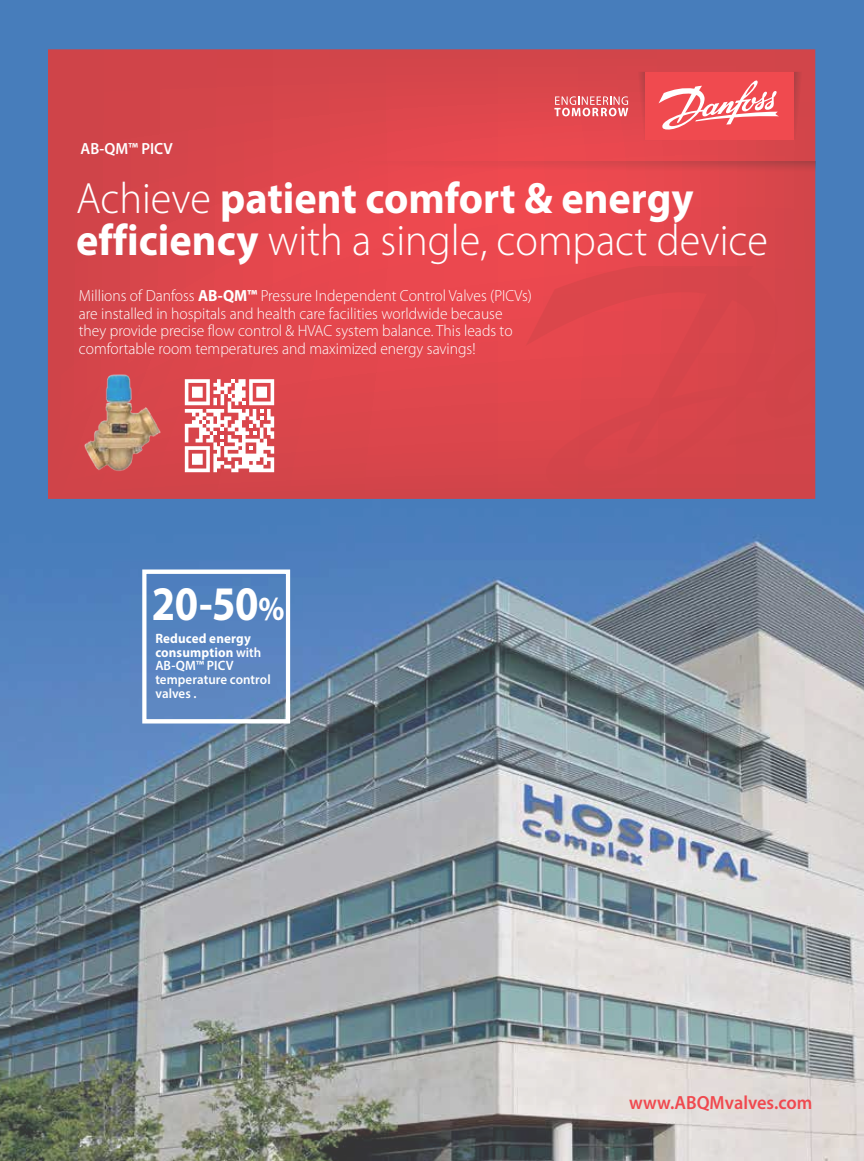
<style>
.page{position:relative;width:864px;height:1161px;background:#fff}
.page>*{position:absolute;margin:0;border:0;box-sizing:border-box;transform-origin:0 0}
.t1{font:700 48.45px "Myriad Pro";color:#fff;scale:.87 1}
.t2{font:300 44.1px/42.6px "Myriad Pro";color:#fff;scale:.96 1}
.t3{font:600 19.05px "Myriad Pro";color:#ed1c24;scale:.96 1}
.t4{font:300 16.2px/17.5px "Myriad Pro";color:#fff;scale:.96 1}
.t5{font:600 16.2px "Myriad Pro";color:#fff;scale:.96 1}
.t6{font:600 13.65px/13.6px "Myriad Pro";letter-spacing:.005em;color:#fff;scale:.96 1}
.s1{font-weight:700}
.s2{font-size:33.9px}
</style>
<div class="page">
<img style="left:0;top:0;width:864px;height:1161px">
<svg style="left:48px;top:49px;width:767px;height:450px;background:#dc464c"></svg>
<svg style="left:526px;top:267px;width:289px;height:223px;background:#d8454b"></svg>
<svg style="left:794px;top:72px;width:12px;height:67px"></svg>
<svg style="left:348px;top:162px;width:467px;height:12px;background:#de464c"></svg>
<div style="left:645px;top:72px;width:149px;height:67px;background:#f04a4f"></div>
<svg style="left:554px;top:72px;width:91px;height:67px;background:#df565b"></svg>
<svg style="left:659px;top:80px;width:120px;height:50px"></svg>
<div style="left:142px;top:570px;width:148px;height:153px;border:4px solid #fff"></div>
<img style="left:82px;top:372px;width:79px;height:101px">
<svg style="left:185px;top:379px;width:89px;height:93px"></svg>
<p class="t5" style="left:81px;top:138px;width:98px">AB-QM™ PICV</p>
<h2 class="t2" style="left:76px;top:178px;width:722px">Achieve <span class="s1">patient comfort &amp; energy efficiency</span> with a single, compact device</h2>
<p class="t4" style="left:79px;top:287px;width:474px">Millions of Danfoss <span class="s1">AB-QM™</span> Pressure Independent Control Valves (PICVs) are installed in hospitals and health care facilities worldwide because they provide precise flow control &amp; HVAC system balance. This leads to comfortable room temperatures and maximized energy savings!</p>
<h1 class="t1" style="left:152px;top:572px;width:154px">20-50<span class="s2">%</span></h1>
<p class="t6" style="left:155px;top:632px;width:122px"><span class="s1">Reduced energy consumption</span> with<br>AB-QM™ PICV temperature control valves .</p>
<p class="t3" style="left:629px;top:1090px;width:192px">www.ABQMvalves.com</p>
</div>
